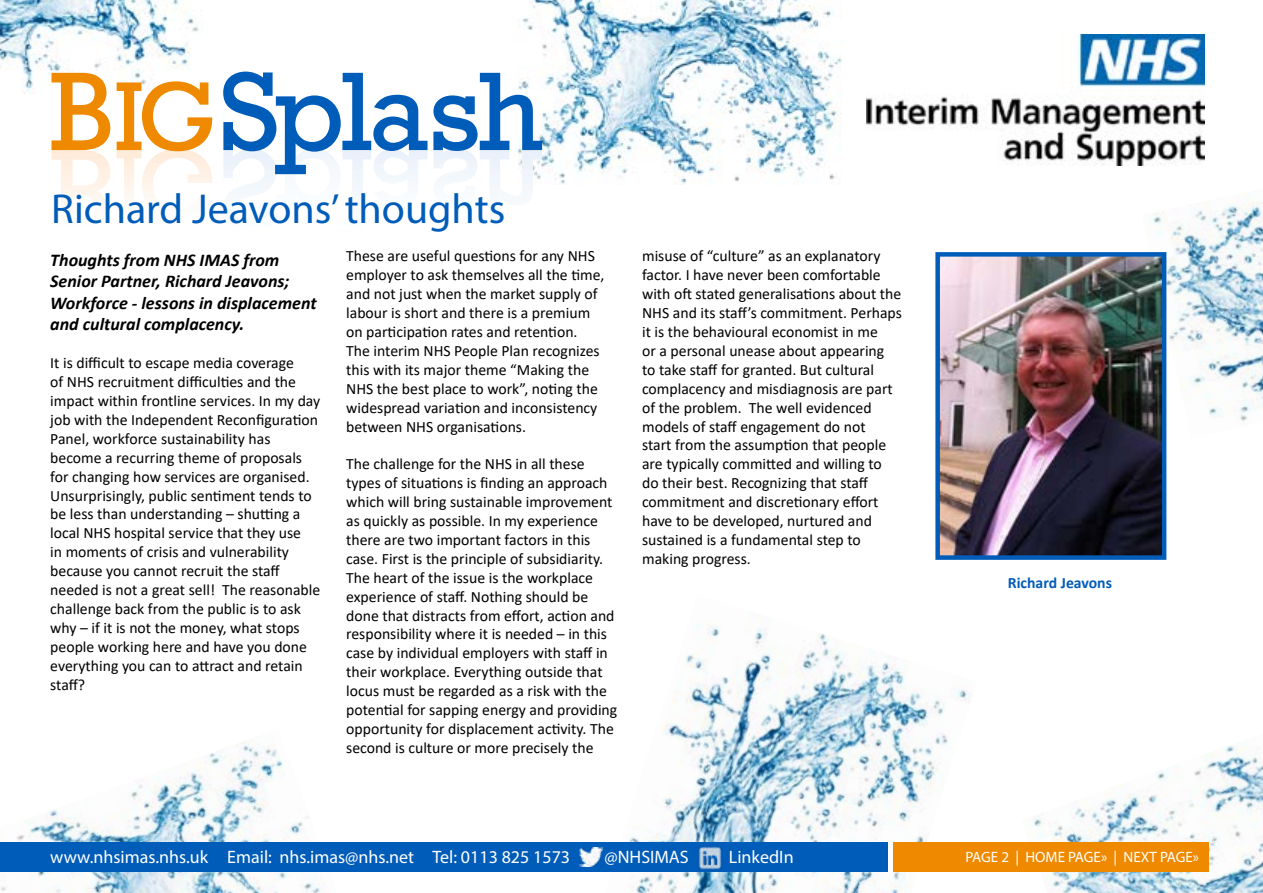
<style>
.page{position:relative;width:1263px;height:893px;background:#fff}
.page>*{position:absolute;margin:0;border:0;box-sizing:border-box;transform-origin:0 0}
.t1{font:113.7px "Rockwell";letter-spacing:-.04em;color:#005cb9}
.t2{font:99.6px "Rockwell";color:#ef8a00}
.t3{font:42px "Myriad Pro";color:#005cb9}
.t4{font:italic 700 18px/21.6px "Calibri";color:#000}
.t5{font:18px "Myriad Pro";color:#fff}
.t6{font:15.75px/18.9px "Calibri";color:#000}
.t7{font:700 15.75px "Calibri";color:#005cb9}
.t8{font:15px "Myriad Pro";color:#fff}
.s1{font-size:113.7px}
</style>
<div class="page">
<img style="left:1px;top:741px;width:320px;height:152px">
<img style="left:1152px;top:193px;width:111px;height:245px">
<img style="left:628px;top:624px;width:342px;height:269px">
<img style="left:1032px;top:744px;width:231px;height:149px">
<img style="left:866px;top:34px;width:338px;height:132px">
<div style="left:0;top:842px;width:887px;height:30px;background:#005cb9"></div>
<div style="left:893px;top:842px;width:316px;height:30px;background:#ef8a00"></div>
<img style="left:940px;top:257px;width:221px;height:298px">
<div style="left:935px;top:252px;width:231px;height:308px;border:4px solid #005cb9"></div>
<img style="left:0;top:0;width:199px;height:94px">
<img style="left:517px;top:0;width:325px;height:185px">
<svg style="left:223px;top:126px;width:204px;height:70px"></svg>
<svg style="left:433px;top:149px;width:109px;height:46px"></svg>
<svg style="left:52px;top:150px;width:58px;height:57px"></svg>
<svg style="left:117px;top:149px;width:95px;height:51px"></svg>
<img style="left:579px;top:847px;width:24px;height:19px">
<img style="left:698px;top:846px;width:24px;height:24px">
<h2 class="t2" style="left:49px;top:59px;width:170px"><span class="s1">B</span>IG</h2>
<h1 class="t1" style="left:220px;top:46px;width:325px">Splash</h1>
<h3 class="t3" style="left:51px;top:183px;width:456px">Richard Jeavons’ thoughts</h3>
<p class="t4" style="left:50px;top:248px;width:268px">Thoughts from NHS IMAS from<br>Senior Partner, Richard Jeavons;<br>Workforce - lessons in displacement and cultural complacency.</p>
<p class="t6" style="left:50px;top:353px;width:272px">It is difficult to escape media coverage<br>of NHS recruitment difficulties and the impact within frontline services. In my day job with the Independent Reconfiguration Panel, workforce sustainability has become a recurring theme of proposals for changing how services are organised.<br>Unsurprisingly, public sentiment tends to be less than understanding – shutting a local NHS hospital service that they use<br>in moments of crisis and vulnerability because you cannot recruit the staff needed is not a great sell! The reasonable challenge back from the public is to ask why – if it is not the money, what stops people working here and have you done everything you can to attract and retain staff?</p>
<p class="t6" style="left:346px;top:246px;width:260px">These are useful questions for any NHS employer to ask themselves all the time, and not just when the market supply of labour is short and there is a premium on participation rates and retention.<br>The interim NHS People Plan recognizes this with its major theme “Making the NHS the best place to work”, noting the widespread variation and inconsistency between NHS organisations.</p>
<p class="t6" style="left:346px;top:454px;width:273px">The challenge for the NHS in all these types of situations is finding an approach which will bring sustainable improvement as quickly as possible. In my experience there are two important factors in this case. First is the principle of subsidiarity.<br>The heart of the issue is the workplace experience of staff. Nothing should be done that distracts from effort, action and responsibility where it is needed – in this case by individual employers with staff in their workplace. Everything outside that locus must be regarded as a risk with the potential for sapping energy and providing opportunity for displacement activity. The second is culture or more precisely the</p>
<p class="t6" style="left:642px;top:246px;width:261px">misuse of “culture” as an explanatory factor. I have never been comfortable with oft stated generalisations about the NHS and its staff’s commitment. Perhaps it is the behavioural economist in me<br>or a personal unease about appearing<br>to take staff for granted. But cultural complacency and misdiagnosis are part of the problem. The well evidenced models of staff engagement do not<br>start from the assumption that people are typically committed and willing to do their best. Recognizing that staff commitment and discretionary effort have to be developed, nurtured and sustained is a fundamental step to making progress.</p>
<p class="t7" style="left:1008px;top:572px;width:106px">Richard Jeavons</p>
<p class="t5" style="left:50px;top:846px;width:521px">www.nhsimas.nhs.uk Email: nhs.imas@nhs.net Tel: 0113 825 1573</p>
<p class="t5" style="left:604px;top:846px;width:86px">@NHSIMAS</p>
<p class="t5" style="left:729px;top:846px;width:66px">LinkedIn</p>
<p class="t8" style="left:965px;top:847px;width:235px">PAGE 2 | HOME PAGE» | NEXT PAGE»</p>
</div>
